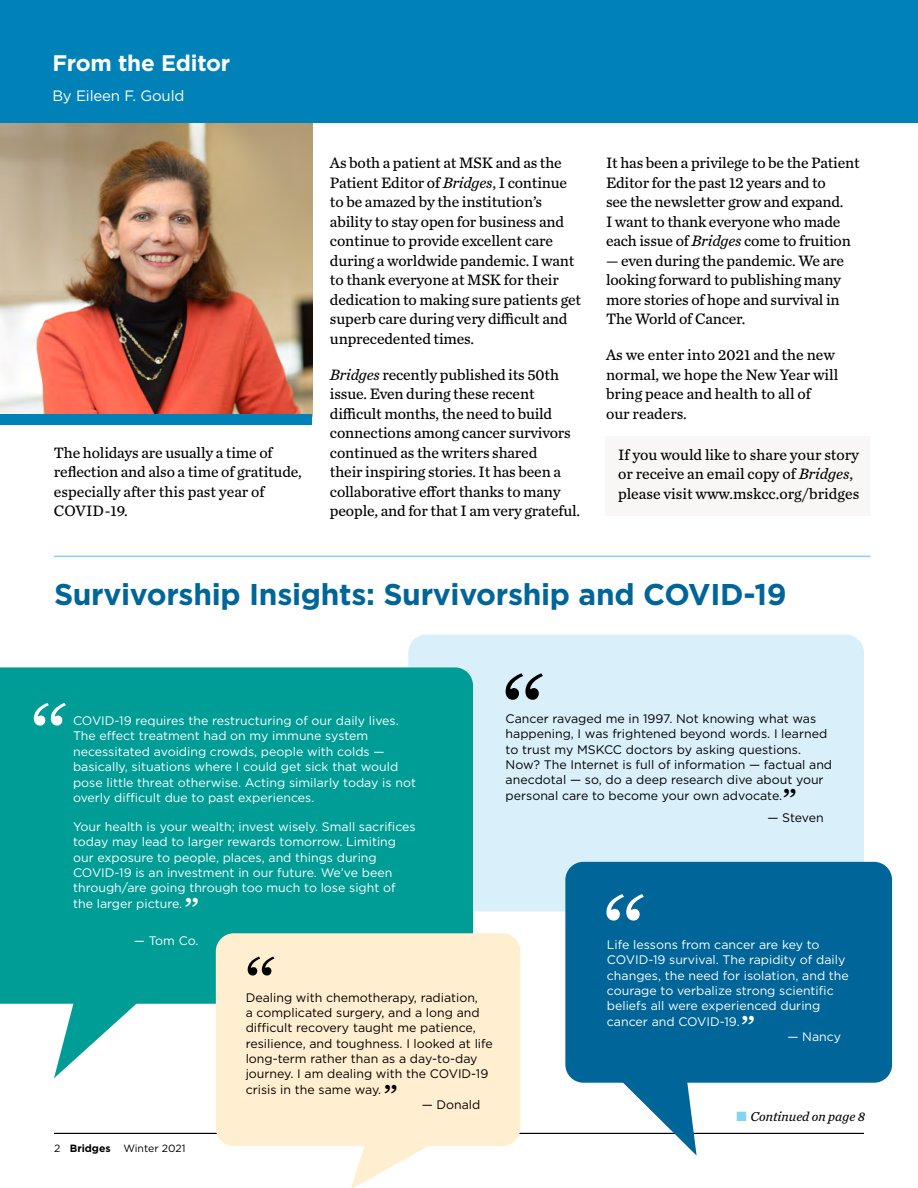
<style>
.page{position:relative;width:918px;height:1188px;background:#fff}
.page>*{position:absolute;margin:0;border:0;box-sizing:border-box;transform-origin:0 0}
.t1{font:104.85px "Chronicle Text G1";color:#000}
.t2{font:104.85px "Chronicle Text G1";color:#fff}
.t3{font:90px "Chronicle Text G1";color:#fff}
.t4{font:75px "Chronicle Text G1";color:#000}
.t5{font:31.5px "Chronicle Text G1 Semi";color:#fff}
.t6{font:700 30px "Gotham";letter-spacing:-.01em;color:#006598}
.t7{font:30px "Chronicle Text G1 Semi";color:#000}
.t8{font:30px "Chronicle Text G1 Semi";color:#fff}
.t9{font:700 22.5px "Gotham";letter-spacing:-.01em;color:#fff}
.t10{font:15.75px/19.5px "Chronicle Text G3";letter-spacing:-.01em;color:#000}
.t11{font:15px "Gotham";letter-spacing:-.01em;color:#fff}
.t12{font:italic 13.5px "Chronicle Text G3";color:#000}
.t13{font:12.3px/15.3px "Gotham";color:#fff}
.t14{font:12.3px/15.3px "Gotham";color:#000}
.t15{font:10.5px "Gotham";color:#000}
.s1{font-style:italic}
.s2{font-weight:700}
.s3{color:#83d4f1}
</style>
<div class="page">
<div style="left:408px;top:634px;width:456px;height:278px;background:#d9f0fa;border-radius:18px"></div>
<div style="left:0;top:667px;width:473px;height:337px;background:#009d97"></div>
<svg style="left:54px;top:1000px;width:86px;height:78px"></svg>
<div style="left:605px;top:437px;width:265px;height:79px;background:#f8f7f5"></div>
<img style="left:0;top:123px;width:312px;height:292px">
<div style="left:0;top:415px;width:312px;height:10px;background:#0082b9"></div>
<div style="left:0;top:0;width:918px;height:123px;background:#0082b9"></div>
<hr style="left:54px;top:1133px;width:810px;height:1px;background:#000">
<div style="left:216px;top:933px;width:304px;height:213px;background:#ffefd0;border-radius:18px"></div>
<hr style="left:54px;top:556px;width:816px;height:1px;background:#83d4f1">
<svg style="left:351px;top:1146px;width:77px;height:42px"></svg>
<div style="left:565px;top:862px;width:327px;height:221px;background:#006598;border-radius:18px"></div>
<svg style="left:621px;top:1082px;width:76px;height:74px"></svg>
<h3 class="t9" style="left:52px;top:48px;width:179px">From the Editor</h3>
<p class="t11" style="left:52px;top:86px;width:134px">By Eileen F. Gould</p>
<p class="t10" style="left:54px;top:442px;width:249px">The holidays are usually a time of reflection and also a time of gratitude, especially after this past year of<br>COVID-19.</p>
<p class="t10" style="left:330px;top:152px;width:253px">As both a patient at MSK and as the Patient Editor of <span class="s1">Bridges</span>, I continue to be amazed by the institution’s ability to stay open for business and continue to provide excellent care during a worldwide pandemic. I want to thank everyone at MSK for their dedication to making sure patients get superb care during very difficult and unprecedented times.</p>
<p class="t10" style="left:330px;top:364px;width:252px"><span class="s1">Bridges</span> recently published its 50th issue. Even during these recent difficult months, the need to build connections among cancer survivors continued as the writers shared<br>their inspiring stories. It has been a collaborative effort thanks to many people, and for that I am very grateful.</p>
<p class="t10" style="left:606px;top:152px;width:255px">It has been a privilege to be the Patient Editor for the past 12 years and to<br>see the newsletter grow and expand.<br>I want to thank everyone who made each issue of <span class="s1">Bridges</span> come to fruition</p>
<p class="t10" style="left:606px;top:250px;width:239px">— even during the pandemic. We are looking forward to publishing many more stories of hope and survival in<br>The World of Cancer.</p>
<p class="t10" style="left:606px;top:344px;width:234px">As we enter into 2021 and the new normal, we hope the New Year will bring peace and health to all of our readers.</p>
<p class="t10" style="left:618px;top:444px;width:243px">If you would like to share your story or receive an email copy of <span class="s1">Bridges</span>, please visit www.mskcc.org/bridges</p>
<h3 class="t6" style="left:54px;top:574px;width:734px">Survivorship Insights: Survivorship and COVID-19</h3>
<h2 class="t3" style="left:29px;top:666px;width:39px">“</h2>
<p class="t13" style="left:73px;top:713px;width:327px">COVID-19 requires the restructuring of our daily lives.<br>The effect treatment had on my immune system necessitated avoiding crowds, people with colds —</p>
<p class="t13" style="left:73px;top:759px;width:344px">basically, situations where I could get sick that would pose little threat otherwise. Acting similarly today is not overly difficult due to past experiences.</p>
<p class="t13" style="left:73px;top:819px;width:344px">Your health is your wealth; invest wisely. Small sacrifices today may lead to larger rewards tomorrow. Limiting our exposure to people, places, and things during COVID-19 is an investment in our future. We’ve been through/are going through too much to lose sight of the larger picture.</p>
<p class="t13" style="left:134px;top:933px;width:66px">— Tom Co.</p>
<h3 class="t5" style="left:185px;top:884px;width:16px">”</h3>
<h3 class="t4" style="left:244px;top:926px;width:33px">“</h3>
<p class="t15" style="left:54px;top:1141px;width:133px">2 <span class="s2">Bridges</span> Winter 2021</p>
<p class="t14" style="left:246px;top:989px;width:249px">Dealing with chemotherapy, radiation,<br>a complicated surgery, and a long and difficult recovery taught me patience, resilience, and toughness. I looked at life long-term rather than as a day-to-day journey. I am dealing with the COVID-19 crisis in the same way.</p>
<p class="t14" style="left:422px;top:1097px;width:60px">— Donald</p>
<h3 class="t7" style="left:384px;top:1071px;width:16px">”</h3>
<h1 class="t1" style="left:500px;top:631px;width:46px">“</h1>
<p class="t14" style="left:506px;top:711px;width:328px">Cancer ravaged me in 1997. Not knowing what was happening, I was frightened beyond words. I learned to trust my MSKCC doctors by asking questions.<br>Now? The Internet is full of information — factual and anecdotal — so, do a deep research dive about your personal care to become your own advocate.</p>
<p class="t14" style="left:767px;top:810px;width:58px">— Steven</p>
<h3 class="t7" style="left:783px;top:775px;width:16px">”</h3>
<h1 class="t2" style="left:601px;top:851px;width:46px">“</h1>
<p class="t13" style="left:607px;top:937px;width:243px">Life lessons from cancer are key to COVID-19 survival. The rapidity of daily changes, the need for isolation, and the courage to verbalize strong scientific beliefs all were experienced during cancer and COVID-19.</p>
<p class="t13" style="left:787px;top:1029px;width:55px">— Nancy</p>
<h3 class="t8" style="left:741px;top:1002px;width:16px">”</h3>
<p class="t12" style="left:736px;top:1107px;width:130px"><span class="s3">■</span> Continued on page 8</p>
</div>
